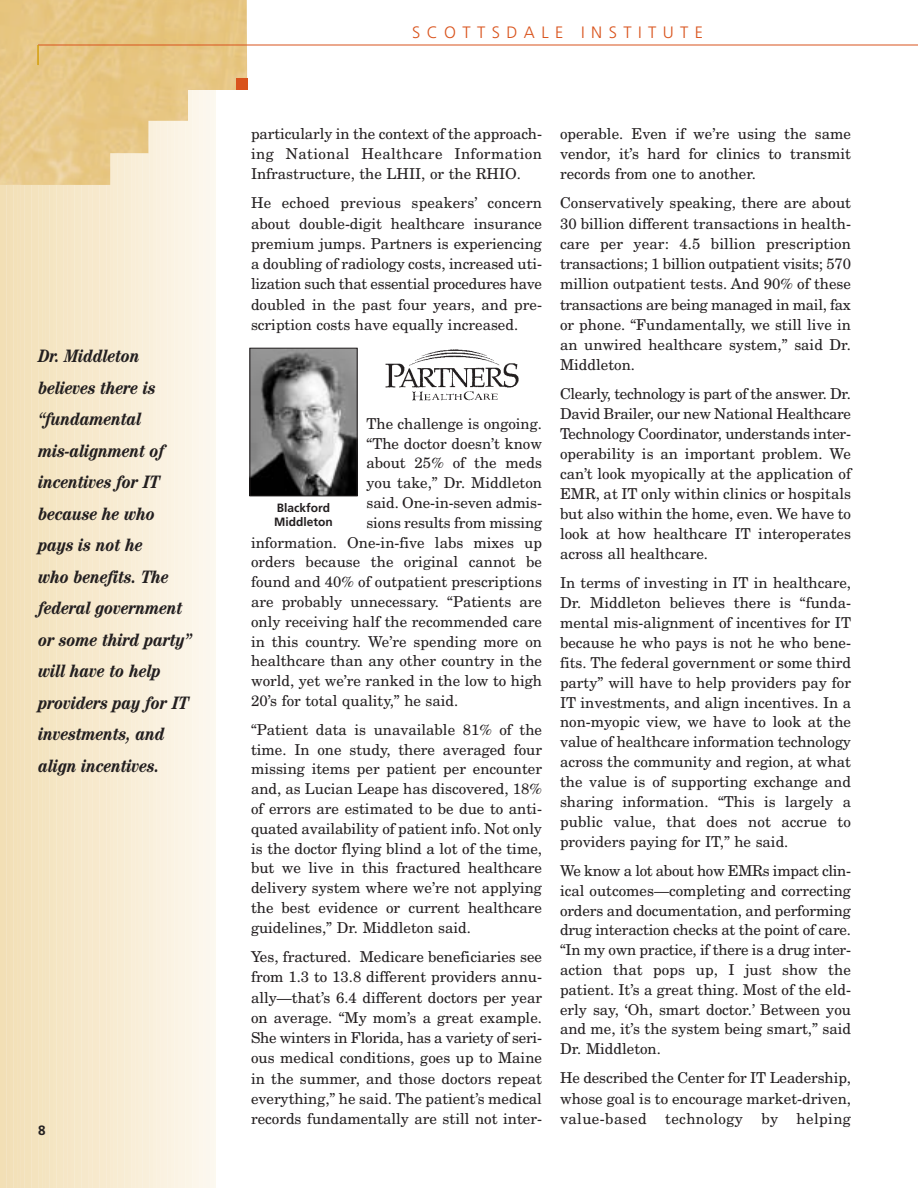
<style>
.page{position:relative;width:918px;height:1188px;background:#fff}
.page>*{position:absolute;margin:0;border:0;box-sizing:border-box;transform-origin:0 0}
.t1{font:italic 700 condensed 18px/31.5px "Century";color:#231f20}
.t2{font:300 16.5px "Frutiger";letter-spacing:.39em;color:#d9531c}
.t3{font:15px/20.2px "New Century Schlbk";color:#231f20;text-align:justify}
.t4{font:700 13.5px "Frutiger";color:#231f20}
.t5{font:700 12px/14.4px "Frutiger";color:#231f20}
</style>
<div class="page">
<div style="left:0;top:0;width:9px;height:1188px;background:#f2dfb6"></div>
<div style="left:7px;top:0;width:9px;height:1188px;background:#f2e0b8"></div>
<div style="left:15px;top:0;width:8px;height:1188px;background:#f3e1ba"></div>
<div style="left:22px;top:0;width:8px;height:1188px;background:#f3e2bc"></div>
<div style="left:29px;top:0;width:9px;height:1188px;background:#f4e3be"></div>
<div style="left:36px;top:0;width:9px;height:1188px;background:#f4e4bf"></div>
<div style="left:43px;top:0;width:9px;height:1188px;background:#f4e4c1"></div>
<div style="left:50px;top:0;width:9px;height:1188px;background:#f5e6c3"></div>
<div style="left:58px;top:0;width:8px;height:1188px;background:#f5e6c5"></div>
<div style="left:65px;top:0;width:8px;height:1188px;background:#f6e6c6"></div>
<div style="left:72px;top:0;width:9px;height:1188px;background:#f6e8c9"></div>
<div style="left:79px;top:0;width:9px;height:1188px;background:#f6e8cb"></div>
<div style="left:86px;top:0;width:9px;height:1188px;background:#f7e9cd"></div>
<div style="left:93px;top:0;width:9px;height:1188px;background:#f7e9cd"></div>
<div style="left:100px;top:0;width:9px;height:1188px;background:#f7eacf"></div>
<div style="left:108px;top:0;width:8px;height:1188px;background:#f8ebd1"></div>
<div style="left:115px;top:0;width:8px;height:1188px;background:#f8ecd3"></div>
<div style="left:122px;top:0;width:9px;height:1188px;background:#f8edd5"></div>
<div style="left:129px;top:0;width:9px;height:1188px;background:#f9eed8"></div>
<div style="left:136px;top:0;width:9px;height:1188px;background:#f9efda"></div>
<div style="left:143px;top:0;width:9px;height:1188px;background:#f9efdb"></div>
<div style="left:151px;top:0;width:8px;height:1188px;background:#faf1de"></div>
<div style="left:158px;top:0;width:8px;height:1188px;background:#faf1e0"></div>
<div style="left:165px;top:0;width:9px;height:1188px;background:#faf2e2"></div>
<div style="left:172px;top:0;width:9px;height:1188px;background:#fbf3e4"></div>
<div style="left:179px;top:0;width:9px;height:1188px;background:#fbf4e6"></div>
<div style="left:186px;top:0;width:9px;height:1188px;background:#fbf5e8"></div>
<div style="left:193px;top:0;width:9px;height:1188px;background:#fcf6eb"></div>
<div style="left:201px;top:0;width:8px;height:1188px;background:#fcf7ed"></div>
<div style="left:208px;top:0;width:8px;height:1188px;background:#fcf8ef"></div>
<img style="left:0;top:0;width:247px;height:185px">
<hr style="left:38px;top:45px;width:880px;height:1px;background:#d9531c">
<div style="left:236px;top:78px;width:11px;height:12px;background:#d9531c"></div>
<hr style="left:37px;top:45px;width:2px;height:20px;background:#d49f0c">
<img style="left:252px;top:350px;width:104px;height:144px">
<div style="left:250px;top:348px;width:108px;height:148px;border:1px solid #231f20"></div>
<img style="left:385px;top:349px;width:134px;height:51px">
<p class="t1" style="left:39px;top:342px;width:155px">Dr. Middleton believes there is “fundamental mis-alignment of incentives for IT because he who pays is not he<br>who benefits. The federal government or some third party” will have to help providers pay for IT investments, and align incentives.</p>
<p class="t4" style="left:38px;top:1125px;width:9px">8</p>
<p class="t2" style="left:412px;top:25px;width:293px">SCOTTSDALE INSTITUTE</p>
<p class="t3" style="left:251px;top:124px;width:293px">particularly in the context of the approach&shy;ing National Healthcare Information Infrastructure, the LHII, or the RHIO.</p>
<p class="t3" style="left:251px;top:194px;width:293px">He echoed previous speakers’ concern about double-digit healthcare insurance premium jumps. Partners is experiencing a doubling of radiology costs, increased uti&shy;lization such that essential procedures have doubled in the past four years, and pre&shy;scription costs have equally increased.</p>
<p class="t3" style="left:367px;top:415px;width:177px">The challenge is ongoing.</p>
<p class="t3" style="left:367px;top:434px;width:177px">“The doctor doesn’t know</p>
<p class="t3" style="left:367px;top:454px;width:177px">about 25% of the meds</p>
<p class="t3" style="left:367px;top:474px;width:177px">you take,” Dr. Middleton</p>
<p class="t3" style="left:367px;top:494px;width:177px">said. One-in-seven admis-</p>
<p class="t3" style="left:367px;top:514px;width:177px">sions results from missing</p>
<p class="t3" style="left:251px;top:533px;width:293px">information. One-in-five labs mixes up</p>
<p class="t3" style="left:251px;top:553px;width:293px">orders because the original cannot be</p>
<p class="t3" style="left:251px;top:573px;width:292px">found and 40% of outpatient prescriptions</p>
<p class="t3" style="left:251px;top:593px;width:292px">are probably unnecessary. “Patients are</p>
<p class="t3" style="left:251px;top:613px;width:293px">only receiving half the recommended care</p>
<p class="t3" style="left:251px;top:632px;width:293px">in this country. We’re spending more on</p>
<p class="t3" style="left:251px;top:652px;width:293px">healthcare than any other country in the</p>
<p class="t3" style="left:251px;top:672px;width:293px">world, yet we’re ranked in the low to high</p>
<p class="t3" style="left:251px;top:692px;width:209px">20’s for total quality,” he said.</p>
<p class="t3" style="left:251px;top:721px;width:293px;line-height:19.8px">“Patient data is unavailable 81% of the time. In one study, there averaged four missing items per patient per encounter and, as Lucian Leape has discovered, 18% of errors are estimated to be due to anti&shy;quated availability of patient info. Not only is the doctor flying blind a lot of the time, but we live in this fractured healthcare delivery system where we’re not applying the best evidence or current healthcare guidelines,” Dr. Middleton said.</p>
<p class="t3" style="left:251px;top:948px;width:293px">Yes, fractured. Medicare beneficiaries see from 1.3 to 13.8 different providers annu&shy;ally—that’s 6.4 different doctors per year on average. “My mom’s a great example.<br>She winters in Florida, has a variety of seri&shy;ous medical conditions, goes up to Maine in the summer, and those doctors repeat everything,” he said. The patient’s medical records fundamentally are still not inter-</p>
<p class="t5" style="left:274px;top:502px;width:60px">Blackford<br>Middleton</p>
<p class="t3" style="left:560px;top:124px;width:293px">operable. Even if we’re using the same vendor, it’s hard for clinics to transmit records from one to another.</p>
<p class="t3" style="left:560px;top:194px;width:293px">Conservatively speaking, there are about 30 billion different transactions in health&shy;care per year: 4.5 billion prescription transactions; 1 billion outpatient visits; 570 million outpatient tests. And 90% of these transactions are being managed in mail, fax or phone. “Fundamentally, we still live in an unwired healthcare system,” said Dr.<br>Middleton.</p>
<p class="t3" style="left:560px;top:385px;width:293px">Clearly, technology is part of the answer. Dr.<br>David Brailer, our new National Healthcare Technology Coordinator, understands inter&shy;operability is an important problem. We can’t look myopically at the application of EMR, at IT only within clinics or hospitals but also within the home, even. We have to look at how healthcare IT interoperates across all healthcare.</p>
<p class="t3" style="left:560px;top:574px;width:293px">In terms of investing in IT in healthcare, Dr. Middleton believes there is “funda&shy;mental mis-alignment of incentives for IT because he who pays is not he who bene&shy;fits. The federal government or some third party” will have to help providers pay for IT investments, and align incentives. In a non-myopic view, we have to look at the value of healthcare information technology across the community and region, at what the value is of supporting exchange and sharing information. “This is largely a public value, that does not accrue to providers paying for IT,” he said.</p>
<p class="t3" style="left:560px;top:862px;width:293px;line-height:19.8px">We know a lot about how EMRs impact clin&shy;ical outcomes—completing and correcting orders and documentation, and performing drug interaction checks at the point of care. “In my own practice, if there is a drug inter&shy;action that pops up, I just show the patient. It’s a great thing. Most of the eld&shy;erly say, ‘Oh, smart doctor.’ Between you and me, it’s the system being smart,” said Dr. Middleton.</p>
<p class="t3" style="left:560px;top:1069px;width:293px">He described the Center for IT Leadership, whose goal is to encourage market-driven, value-based technology by helping</p>
</div>
